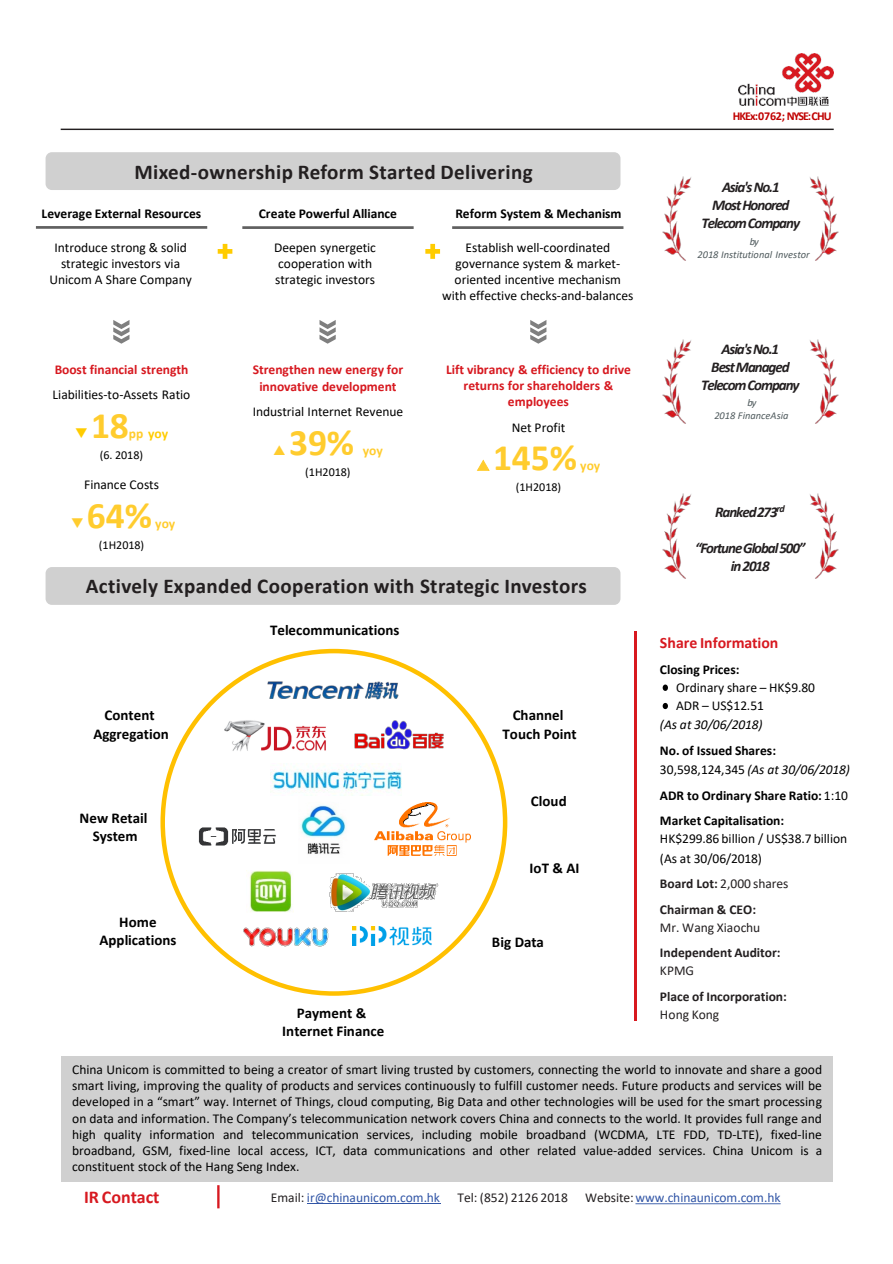
<style>
.page{position:relative;width:893px;height:1264px;background:#fff}
.page>*{position:absolute;margin:0;border:0;box-sizing:border-box;transform-origin:0 0}
.t1{font:700 37.5px "Calibri";color:#ffcc2e}
.t2{font:700 21px "Calibri";letter-spacing:.02em;color:#231f20}
.t3{font:700 18px "Calibri";color:#d71920}
.t4{font:700 15.9px "Calibri";letter-spacing:-.005em;color:#d71920}
.t5{font:700 15px/18.1px "Calibri";letter-spacing:.005em;color:#000;text-align:center}
.t6{font:italic 700 15px "Calibri";letter-spacing:-.07em;color:#231f20}
.t7{font:13.5px/16.2px "Calibri";color:#000;text-align:center}
.t8{font:700 13.5px "Calibri";color:#000}
.t9{font:700 13.5px/16.2px "Calibri";color:#d7181f;text-align:center}
.t10{font:13.5px "Calibri";color:#231f20}
.t11{font:13.5px "Calibri";letter-spacing:-.005em;color:#3155a6}
.t12{font:700 13.5px "Calibri";letter-spacing:-.005em;color:#231f20}
.t13{font:italic 13.5px "Calibri";letter-spacing:-.005em;color:#000}
.t14{font:700 13.5px "Calibri";color:#ffcc2e}
.t15{font:700 13.5px "Calibri";color:#fc0}
.t16{font:12px "Calibri";color:#000}
.t17{font:700 12px "Calibri";letter-spacing:-.08em;color:#c00000}
.t18{font:italic 10.5px/12.6px "Calibri";letter-spacing:.005em;color:#4f5a5d;text-align:center}
.s1{color:#fc0}
.s2{color:#ffcc2e}
.s3{font-style:normal}
.s4{font-weight:400}
.s5{font-weight:700}
.s6{color:#231f20}
</style>
<div class="page">
<div style="left:46px;top:567px;width:574px;height:37px;background:#d0d0d0"></div>
<div style="left:46px;top:152px;width:574px;height:38px;background:#d0d0d0"></div>
<hr style="left:217px;top:1184px;width:2px;height:23px;background:#d71920">
<hr style="left:307px;top:1202px;width:133px;height:1px;background:#3155a6">
<hr style="left:61px;top:129px;width:772px;height:1px;background:#231f20">
<svg style="left:662px;top:684px;width:6px;height:6px"></svg>
<svg style="left:662px;top:702px;width:6px;height:7px"></svg>
<div style="left:61px;top:1055px;width:771px;height:125px;background:#d0d0d0"></div>
<img style="left:249px;top:870px;width:45px;height:42px">
<img style="left:300px;top:795px;width:46px;height:59px">
<img style="left:198px;top:827px;width:78px;height:19px">
<img style="left:374px;top:802px;width:96px;height:53px">
<img style="left:225px;top:720px;width:101px;height:31px">
<img style="left:354px;top:700px;width:101px;height:50px">
<img style="left:329px;top:873px;width:110px;height:39px">
<img style="left:243px;top:927px;width:86px;height:20px">
<img style="left:738px;top:53px;width:95px;height:52px">
<img style="left:267px;top:681px;width:137px;height:25px">
<img style="left:352px;top:926px;width:80px;height:19px">
<img style="left:270px;top:763px;width:131px;height:32px">
<svg style="left:425px;top:244px;width:15px;height:15px"></svg>
<svg style="left:218px;top:244px;width:14px;height:15px"></svg>
<hr style="left:36px;top:226px;width:171px;height:3px;background:#606060">
<hr style="left:242px;top:226px;width:171px;height:3px;background:#606060">
<hr style="left:452px;top:226px;width:171px;height:3px;background:#606060">
<svg style="left:530px;top:320px;width:16px;height:23px"></svg>
<img style="left:662px;top:176px;width:30px;height:84px">
<img style="left:809px;top:176px;width:29px;height:84px">
<img style="left:662px;top:339px;width:30px;height:84px">
<img style="left:809px;top:339px;width:29px;height:84px">
<img style="left:662px;top:494px;width:30px;height:84px">
<img style="left:809px;top:494px;width:29px;height:84px">
<hr style="left:634px;top:631px;width:2px;height:389px;background:#d8181f">
<svg style="left:319px;top:320px;width:17px;height:23px"></svg>
<svg style="left:113px;top:320px;width:16px;height:23px"></svg>
<p class="t2" style="left:134px;top:157px;width:400px">Mixed-ownership Reform Started Delivering</p>
<p class="t8" style="left:42px;top:204px;width:161px">Leverage External Resources</p>
<p class="t7" style="left:49px;top:239px;width:144px">Introduce strong &amp; solid strategic investors via<br>Unicom A Share Company</p>
<p class="t9" style="left:55px;top:361px;width:135px">Boost financial strength</p>
<p class="t7" style="left:52px;top:386px;width:139px">Liabilities-to-Assets Ratio</p>
<p class="t1" style="left:75px;top:399px;width:56px"><span class="s1">❑</span> 18</p>
<p class="t15" style="left:129px;top:424px;width:41px"><span class="s2">pp</span> yoy</p>
<p class="t16" style="left:100px;top:447px;width:45px">(6. 2018)</p>
<p class="t7" style="left:84px;top:476px;width:76px">Finance Costs</p>
<p class="t1" style="left:71px;top:489px;width:83px">❑ 64%</p>
<p class="t14" style="left:155px;top:514px;width:22px">yoy</p>
<p class="t16" style="left:99px;top:537px;width:47px">(1H2018)</p>
<p class="t8" style="left:259px;top:204px;width:140px">Create Powerful Alliance</p>
<p class="t8" style="left:455px;top:203px;width:168px">Reform System &amp; Mechanism</p>
<p class="t7" style="left:274px;top:239px;width:103px;text-align:left">Deepen synergetic cooperation with strategic investors</p>
<p class="t7" style="left:442px;top:239px;width:193px">Establish well-coordinated governance system &amp; market&shy;oriented incentive mechanism with effective checks-and-balances</p>
<p class="t9" style="left:253px;top:361px;width:152px">Strengthen new energy for innovative development</p>
<p class="t7" style="left:253px;top:403px;width:152px">Industrial Internet Revenue</p>
<p class="t1" style="left:289px;top:415px;width:67px">39%</p>
<p class="t14" style="left:363px;top:440px;width:22px">yoy</p>
<p class="t16" style="left:305px;top:463px;width:47px">(1H2018)</p>
<p class="t9" style="left:446px;top:361px;width:186px">Lift vibrancy &amp; efficiency to drive returns for shareholders &amp; employees</p>
<p class="t7" style="left:511px;top:418px;width:55px">Net Profit</p>
<p class="t1" style="left:493px;top:431px;width:86px">145%</p>
<p class="t14" style="left:580px;top:456px;width:22px">yoy</p>
<p class="t16" style="left:516px;top:479px;width:47px">(1H2018)</p>
<p class="t2" style="left:86px;top:570px;width:502px">Actively Expanded Cooperation with Strategic Investors</p>
<p class="t5" style="left:93px;top:706px;width:77px">Content<br>Aggregation</p>
<p class="t5" style="left:79px;top:808px;width:69px">New Retail<br>System</p>
<p class="t5" style="left:99px;top:913px;width:79px">Home<br>Applications</p>
<p class="t5" style="left:270px;top:621px;width:131px">Telecommunications</p>
<p class="t5" style="left:282px;top:1003px;width:104px">Payment &amp;<br>Internet Finance</p>
<p class="t5" style="left:502px;top:706px;width:76px">Channel<br>Touch Point</p>
<p class="t5" style="left:531px;top:792px;width:37px">Cloud</p>
<p class="t5" style="left:529px;top:858px;width:51px">IoT &amp; AI</p>
<p class="t5" style="left:492px;top:932px;width:54px">Big Data</p>
<p class="t17" style="left:732px;top:108px;width:100px">HKEx: 0762; NYSE:CHU</p>
<p class="t6" style="left:722px;top:177px;width:59px">Asia's No.1</p>
<p class="t6" style="left:712px;top:195px;width:79px">MostHonored</p>
<p class="t6" style="left:701px;top:213px;width:100px">Telecom Company</p>
<p class="t18" style="left:697px;top:235px;width:114px">by<br>2018 Institutional Investor</p>
<p class="t6" style="left:721px;top:338px;width:59px">Asia's No.1</p>
<p class="t6" style="left:711px;top:356px;width:80px">Best Managed</p>
<p class="t6" style="left:701px;top:374px;width:100px">Telecom Company</p>
<p class="t18" style="left:714px;top:396px;width:76px">by<br>2018 FinanceAsia</p>
<p class="t6" style="left:715px;top:501px;width:71px">Ranked 273<sup>rd</sup></p>
<p class="t6" style="left:695px;top:537px;width:112px">“Fortune Global 500”</p>
<p class="t6" style="left:730px;top:555px;width:40px">in 2018</p>
<p class="t4" style="left:660px;top:631px;width:120px">Share Information</p>
<p class="t8" style="left:660px;top:659px;width:81px">Closing Prices:</p>
<p class="t7" style="left:676px;top:678px;width:140px">Ordinary share – HK$9.80</p>
<p class="t7" style="left:676px;top:696px;width:89px">ADR – US$12.51</p>
<p class="t13" style="left:660px;top:715px;width:104px">(As at 30/06/2018)</p>
<p class="t8" style="left:660px;top:740px;width:118px">No. of Issued Shares:</p>
<p class="t13" style="left:660px;top:760px;width:191px"><span class="s3">30,598,124,345</span> (As at 30/06/2018)</p>
<p class="t8" style="left:660px;top:785px;width:189px">ADR to Ordinary Share Ratio: <span class="s4">1:10</span></p>
<p class="t8" style="left:660px;top:810px;width:126px">Market Capitalisation:</p>
<p class="t7" style="left:660px;top:830px;width:189px">HK$299.86 billion / US$38.7 billion</p>
<p class="t7" style="left:660px;top:849px;width:104px">(As at 30/06/2018)</p>
<p class="t10" style="left:660px;top:874px;width:130px"><span class="s5">Board Lot:</span> 2,000 shares</p>
<p class="t12" style="left:660px;top:899px;width:98px">Chairman &amp; CEO:</p>
<p class="t10" style="left:660px;top:917px;width:102px">Mr. Wang Xiaochu</p>
<p class="t12" style="left:660px;top:943px;width:122px">Independent Auditor:</p>
<p class="t10" style="left:660px;top:961px;width:36px">KPMG</p>
<p class="t12" style="left:660px;top:986px;width:128px">Place of Incorporation:</p>
<p class="t10" style="left:660px;top:1004px;width:61px">Hong Kong</p>
<p class="t7" style="left:72px;top:1060px;width:751px;text-align:justify">China Unicom is committed to being a creator of smart living trusted by customers, connecting the world to innovate and share a good smart living, improving the quality of products and services continuously to fulfill customer needs. Future products and services will be developed in a “smart” way. Internet of Things, cloud computing, Big Data and other technologies will be used for the smart processing on data and information. The Company’s telecommunication network covers China and connects to the world. It provides full range and high quality information and telecommunication services, including mobile broadband (WCDMA, LTE FDD, TD-LTE), fixed-line broadband, GSM, fixed-line local access, ICT, data communications and other related value-added services. China Unicom is a constituent stock of the Hang Seng Index.</p>
<p class="t3" style="left:84px;top:1184px;width:77px">IR Contact</p>
<p class="t11" style="left:271px;top:1187px;width:171px"><span class="s6">Email:</span> ir@chinaunicom.com.hk</p>
<p class="t10" style="left:457px;top:1187px;width:112px">Tel: (852) 2126 2018</p>
<p class="t11" style="left:585px;top:1187px;width:197px"><span class="s6">Website:</span>www.chinaunicom.com.hk</p>
</div>
